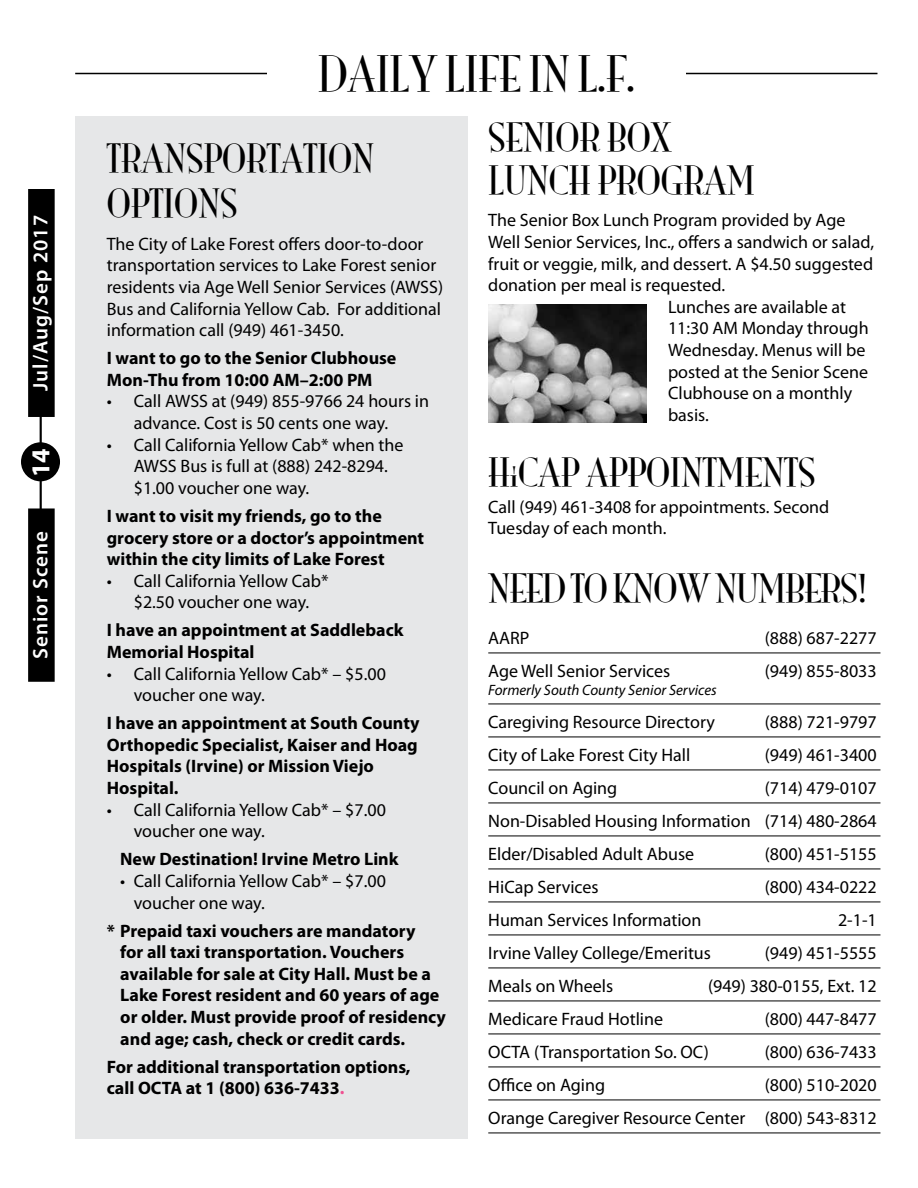
<style>
.page{position:relative;width:918px;height:1188px;background:#fff}
.page>*{position:absolute;margin:0;border:0;box-sizing:border-box;transform-origin:0 0}
.t1{font:45px "Mona Lisa Solid ITCTT";color:#000}
.t2{font:36px/45px "Mona Lisa Solid ITCTT";color:#000}
.t3{font:36px "Mona Lisa Solid ITCTT";letter-spacing:-.025em;color:#000}
.t4{font:700 25.95px "Myriad Pro";color:#fff}
.t5{font:600 21px "Myriad Pro";letter-spacing:.05em;color:#fff}
.t6{font:18px/21.6px "Myriad Pro";color:#000}
.t7{font:700 18px/21.6px "Myriad Pro";color:#000}
.t8{font:italic 15px "Myriad Pro";color:#000}
.s1{color:#ef5091}
</style>
<div class="page">
<div style="left:75px;top:117px;width:392px;height:1022px;background:#e6e7e8"></div>
<hr style="left:40px;top:414px;width:2px;height:99px;background:#000">
<div style="left:29px;top:190px;width:25px;height:226px;background:#000"></div>
<div style="left:28px;top:189px;width:27px;height:228px;border:2px solid #000"></div>
<div style="left:29px;top:510px;width:25px;height:171px;background:#000"></div>
<div style="left:28px;top:508px;width:27px;height:174px;border:2px solid #000"></div>
<div style="left:22px;top:443px;width:37px;height:37px;background:#000;border-radius:50%"></div>
<div style="left:21px;top:442px;width:39px;height:39px;border:2px solid #000;border-radius:50%"></div>
<hr style="left:488px;top:653px;width:392px;height:1px;background:#000">
<hr style="left:488px;top:704px;width:392px;height:1px;background:#000">
<hr style="left:488px;top:737px;width:392px;height:1px;background:#000">
<hr style="left:488px;top:770px;width:392px;height:1px;background:#000">
<hr style="left:488px;top:803px;width:392px;height:1px;background:#000">
<hr style="left:488px;top:836px;width:392px;height:1px;background:#000">
<hr style="left:488px;top:869px;width:392px;height:1px;background:#000">
<hr style="left:488px;top:902px;width:392px;height:1px;background:#000">
<hr style="left:488px;top:935px;width:392px;height:1px;background:#000">
<hr style="left:488px;top:968px;width:392px;height:1px;background:#000">
<hr style="left:488px;top:1001px;width:392px;height:1px;background:#000">
<hr style="left:488px;top:1034px;width:392px;height:1px;background:#000">
<hr style="left:488px;top:1067px;width:392px;height:1px;background:#000">
<hr style="left:488px;top:1100px;width:392px;height:1px;background:#000">
<hr style="left:488px;top:1133px;width:392px;height:1px;background:#000">
<hr style="left:75px;top:73px;width:802px;height:1px;background:#000">
<div style="left:268px;top:47px;width:418px;height:57px;background:#fff"></div>
<img style="left:488px;top:305px;width:158px;height:117px">
<p class="t5" style="left:27px;top:391px;width:178px;rotate:-90deg">Jul/Aug/Sep 2017</p>
<h3 class="t4" style="left:24px;top:477px;width:30px;rotate:-90deg">14</h3>
<p class="t5" style="left:27px;top:659px;width:130px;rotate:-90deg">Senior Scene</p>
<h1 class="t1" style="left:318px;top:40px;width:319px">DAILY LIFE IN L.F.</h1>
<h2 class="t2" style="left:488px;top:114px;width:268px;line-height:43.2px">SENIOR BOX<br>LUNCH PROGRAM</h2>
<p class="t6" style="left:488px;top:209px;width:359px">The Senior Box Lunch Program provided by Age</p>
<p class="t6" style="left:488px;top:231px;width:387px">Well Senior Services, Inc., offers a sandwich or salad,</p>
<p class="t6" style="left:488px;top:253px;width:386px">fruit or veggie, milk, and dessert. A $4.50 suggested</p>
<p class="t6" style="left:488px;top:274px;width:238px">donation per meal is requested.</p>
<p class="t6" style="left:668px;top:296px;width:180px">Lunches are available at</p>
<p class="t6" style="left:668px;top:317px;width:202px">11:30 AM Monday through</p>
<p class="t6" style="left:668px;top:339px;width:199px">Wednesday. Menus will be</p>
<p class="t6" style="left:668px;top:361px;width:201px">posted at the Senior Scene</p>
<p class="t6" style="left:668px;top:382px;width:186px">Clubhouse on a monthly</p>
<p class="t6" style="left:668px;top:404px;width:42px">basis.</p>
<h2 class="t2" style="left:488px;top:448px;width:329px">HiCAP APPOINTMENTS</h2>
<p class="t6" style="left:488px;top:496px;width:343px">Call (949) 461-3408 for appointments. Second<br>Tuesday of each month.</p>
<h2 class="t2" style="left:107px;top:134px;width:269px">TRANSPORTATION<br>OPTIONS</h2>
<p class="t6" style="left:107px;top:233px;width:338px">The City of Lake Forest offers door-to-door transportation services to Lake Forest senior residents via Age Well Senior Services (AWSS)<br>Bus and California Yellow Cab. For additional information call (949) 461-3450.</p>
<p class="t7" style="left:107px;top:347px;width:291px">I want to go to the Senior Clubhouse<br>Mon-Thu from 10:00 AM–2:00 PM</p>
<p class="t6" style="left:134px;top:390px;width:297px;text-indent:-27px">• Call AWSS at (949) 855-9766 24 hours in advance. Cost is 50 cents one way.</p>
<p class="t6" style="left:134px;top:434px;width:271px;text-indent:-27px">• Call California Yellow Cab* when the<br>AWSS Bus is full at (888) 242-8294. $1.00 voucher one way.</p>
<p class="t7" style="left:107px;top:504px;width:319px">I want to visit my friends, go to the grocery store or a doctor’s appointment within the city limits of Lake Forest</p>
<p class="t6" style="left:107px;top:570px;width:223px;text-align:center">• Call California Yellow Cab* $2.50 voucher one way.</p>
<p class="t7" style="left:107px;top:619px;width:298px">I have an appointment at Saddleback<br>Memorial Hospital</p>
<p class="t6" style="left:134px;top:662px;width:254px;text-indent:-27px">• Call California Yellow Cab* – $5.00 voucher one way.</p>
<p class="t7" style="left:107px;top:712px;width:314px">I have an appointment at South County<br>Orthopedic Specialist, Kaiser and Hoag<br>Hospitals (Irvine) or Mission Viejo<br>Hospital.</p>
<p class="t6" style="left:134px;top:799px;width:254px;text-indent:-27px">• Call California Yellow Cab* – $7.00 voucher one way.</p>
<p class="t7" style="left:120px;top:848px;width:280px">New Destination! Irvine Metro Link</p>
<p class="t6" style="left:134px;top:870px;width:254px;text-indent:-14px">• Call California Yellow Cab* – $7.00 voucher one way.</p>
<p class="t7" style="left:120px;top:919px;width:327px;text-indent:-14px">* Prepaid taxi vouchers are mandatory<br>for all taxi transportation. Vouchers available for sale at City Hall. Must be a Lake Forest resident and 60 years of age or older. Must provide proof of residency and age; cash, check or credit cards.</p>
<p class="t7" style="left:107px;top:1055px;width:305px">For additional transportation options, call OCTA at 1 (800) 636-7433<span class="s1">.</span></p>
<h2 class="t3" style="left:488px;top:561px;width:381px">NEED TO KNOW NUMBERS!</h2>
<p class="t6" style="left:488px;top:627px;width:43px">AARP</p>
<p class="t6" style="left:765px;top:627px;width:113px">(888) 687-2277</p>
<p class="t6" style="left:488px;top:660px;width:184px">Age Well Senior Services</p>
<p class="t6" style="left:765px;top:660px;width:113px">(949) 855-8033</p>
<p class="t8" style="left:488px;top:681px;width:230px">Formerly South County Senior Services</p>
<p class="t6" style="left:488px;top:711px;width:228px">Caregiving Resource Directory</p>
<p class="t6" style="left:765px;top:711px;width:113px">(888) 721-9797</p>
<p class="t6" style="left:488px;top:744px;width:204px">City of Lake Forest City Hall</p>
<p class="t6" style="left:765px;top:744px;width:113px">(949) 461-3400</p>
<p class="t6" style="left:488px;top:777px;width:131px">Council on Aging</p>
<p class="t6" style="left:488px;top:771px;width:390px;line-height:33px;text-align:justify;text-indent:277px">(714) 479-0107<br>Non-Disabled Housing Information (714) 480-2864<br>Elder/Disabled Adult Abuse</p>
<p class="t6" style="left:765px;top:843px;width:113px">(800) 451-5155</p>
<p class="t6" style="left:488px;top:876px;width:112px">HiCap Services</p>
<p class="t6" style="left:765px;top:876px;width:113px">(800) 434-0222</p>
<p class="t6" style="left:488px;top:909px;width:215px">Human Services Information</p>
<p class="t6" style="left:838px;top:909px;width:40px">2-1-1</p>
<p class="t6" style="left:488px;top:942px;width:224px">Irvine Valley College/Emeritus</p>
<p class="t6" style="left:765px;top:942px;width:113px">(949) 451-5555</p>
<p class="t6" style="left:488px;top:975px;width:127px">Meals on Wheels</p>
<p class="t6" style="left:708px;top:975px;width:170px">(949) 380-0155, Ext. 12</p>
<p class="t6" style="left:488px;top:1008px;width:176px">Medicare Fraud Hotline</p>
<p class="t6" style="left:765px;top:1008px;width:113px">(800) 447-8477</p>
<p class="t6" style="left:488px;top:1041px;width:222px">OCTA (Transportation So. OC)</p>
<p class="t6" style="left:765px;top:1041px;width:113px">(800) 636-7433</p>
<p class="t6" style="left:488px;top:1074px;width:118px">Office on Aging</p>
<p class="t6" style="left:488px;top:1068px;width:390px;line-height:33px;text-align:right">(800) 510-2020<br>Orange Caregiver Resource Center (800) 543-8312</p>
</div>
